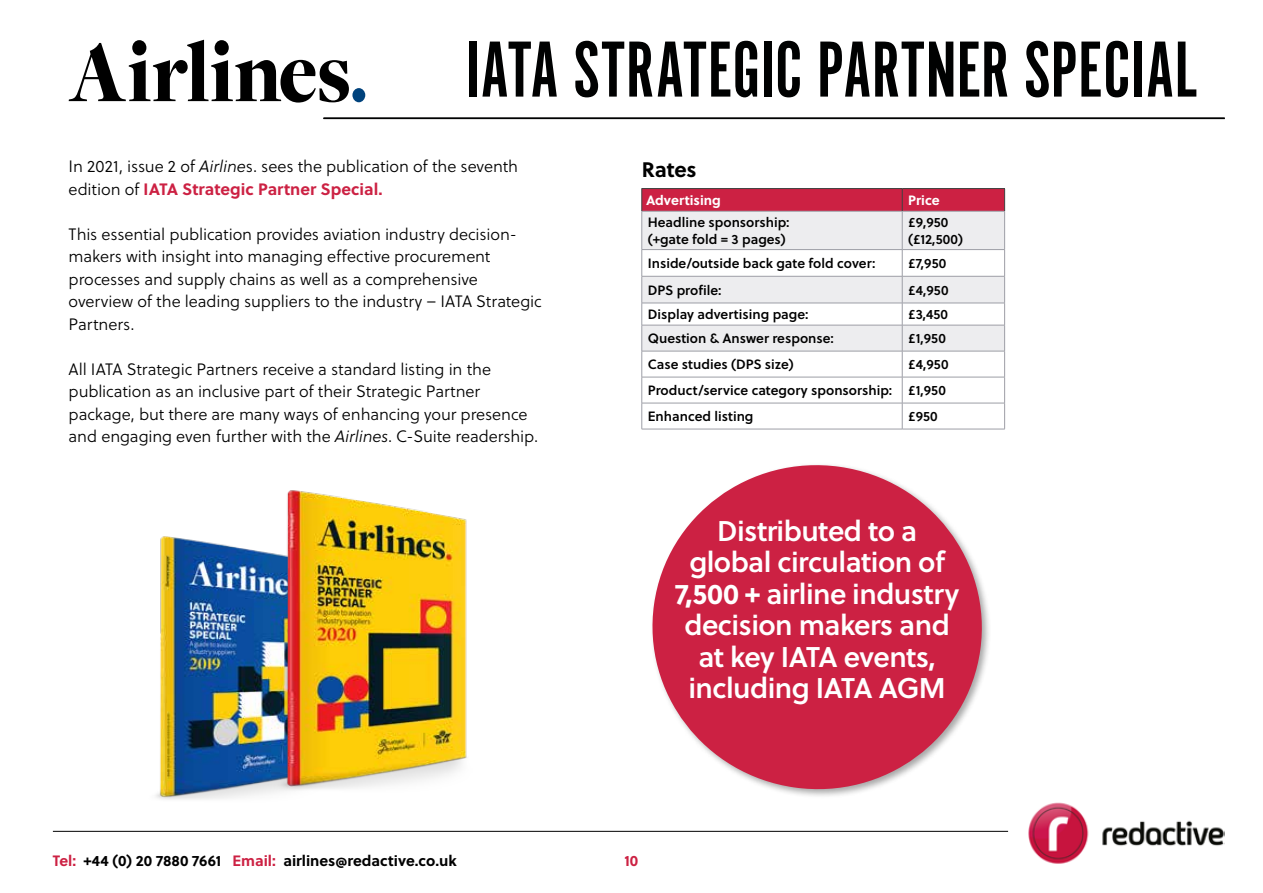
<style>
.page{position:relative;width:1263px;height:893px;background:#fff}
.page>*{position:absolute;margin:0;border:0;box-sizing:border-box;transform-origin:0 0}
.t1{font:82.5px "Alternate Got No 1 D";color:#000101}
.t2{font:28.5px/31.5px "Soleil Sb";letter-spacing:-.02em;color:#fff;text-align:center}
.t3{font:700 21px "Soleil";letter-spacing:-.01em;color:#000}
.t4{font:16.5px/22.5px "Soleil Lt";letter-spacing:-.005em;color:#000}
.t5{font:700 16.5px "Soleil";color:#cc2143}
.t6{font:700 15px "Soleil";color:#000}
.t7{font:700 15px "Soleil";color:#cc2143}
.t8{font:13.5px/16.2px "Soleil Sb";color:#000}
.t9{font:700 13.5px "Soleil";color:#fff}
.s1{font-style:italic}
.s2{font-family:"Soleil Lt";font-weight:400;color:#000}
.s3{font-family:"Soleil";font-weight:700}
.s4{color:#cc2143}
</style>
<div class="page">
<hr style="left:53px;top:831px;width:955px;height:1px;background:#000">
<hr style="left:323px;top:118px;width:902px;height:1px;background:#000101">
<img style="left:1028px;top:802px;width:197px;height:62px">
<div style="left:352px;top:88px;width:13px;height:14px;background:#00427c;border-radius:50%"></div>
<svg style="left:69px;top:40px;width:280px;height:63px"></svg>
<svg style="left:652px;top:465px;width:337px;height:331px;fill:#cc2143"></svg>
<svg style="left:642px;top:212px;width:362px;height:139px;fill:#ededef"></svg>
<hr style="left:642px;top:276px;width:260px;height:1px;background:#9d9ea6">
<hr style="left:902px;top:276px;width:103px;height:1px;background:#9d9ea6">
<hr style="left:642px;top:303px;width:260px;height:1px;background:#9d9ea6">
<hr style="left:902px;top:303px;width:103px;height:1px;background:#9d9ea6">
<hr style="left:642px;top:325px;width:260px;height:1px;background:#9d9ea6">
<hr style="left:902px;top:325px;width:103px;height:1px;background:#9d9ea6">
<hr style="left:642px;top:351px;width:260px;height:1px;background:#9d9ea6">
<hr style="left:902px;top:351px;width:103px;height:1px;background:#9d9ea6">
<hr style="left:642px;top:377px;width:260px;height:1px;background:#9d9ea6">
<hr style="left:902px;top:377px;width:103px;height:1px;background:#9d9ea6">
<hr style="left:642px;top:403px;width:260px;height:1px;background:#9d9ea6">
<svg style="left:641px;top:250px;width:1px;height:179px"></svg>
<hr style="left:902px;top:403px;width:103px;height:1px;background:#9d9ea6">
<svg style="left:902px;top:250px;width:1px;height:179px"></svg>
<svg style="left:1004px;top:250px;width:1px;height:179px"></svg>
<hr style="left:642px;top:429px;width:260px;height:1px;background:#9d9ea6">
<hr style="left:902px;top:429px;width:103px;height:1px;background:#9d9ea6">
<hr style="left:642px;top:211px;width:260px;height:1px;background:#9d9ea6">
<hr style="left:641px;top:211px;width:1px;height:38px;background:#9d9ea6">
<hr style="left:1004px;top:211px;width:1px;height:38px;background:#9d9ea6">
<hr style="left:642px;top:249px;width:260px;height:1px;background:#9d9ea6">
<hr style="left:902px;top:211px;width:103px;height:1px;background:#9d9ea6">
<hr style="left:902px;top:211px;width:1px;height:38px;background:#9d9ea6">
<hr style="left:902px;top:249px;width:103px;height:1px;background:#9d9ea6">
<hr style="left:641px;top:188px;width:261px;height:1px;background:#404040">
<hr style="left:902px;top:188px;width:103px;height:1px;background:#404040">
<div style="left:641px;top:189px;width:364px;height:22px;background:#cc2143"></div>
<img style="left:156px;top:536px;width:81px;height:264px">
<img style="left:237px;top:490px;width:230px;height:307px">
<h1 class="t1" style="left:466px;top:26px;width:734px">IATA STRATEGIC PARTNER SPECIAL</h1>
<p class="t4" style="left:69px;top:155px;width:451px">In 2021, issue 2 of <span class="s1">Airline</span>s. sees the publication of the seventh</p>
<p class="t5" style="left:69px;top:176px;width:315px"><span class="s2">edition of</span> IATA Strategic Partner Special.</p>
<p class="t4" style="left:69px;top:223px;width:475px">This essential publication provides aviation industry decision&shy;makers with insight into managing effective procurement processes and supply chains as well as a comprehensive overview of the leading suppliers to the industry – IATA Strategic Partners.</p>
<p class="t4" style="left:69px;top:358px;width:471px">All IATA Strategic Partners receive a standard listing in the publication as an inclusive part of their Strategic Partner package, but there are many ways of enhancing your presence and engaging even further with the <span class="s1">Airlines</span>. C-Suite readership.</p>
<p class="t3" style="left:642px;top:153px;width:56px">Rates</p>
<p class="t9" style="left:646px;top:190px;width:76px">Advertising</p>
<p class="t9" style="left:908px;top:190px;width:33px">Price</p>
<p class="t8" style="left:648px;top:214px;width:143px">Headline sponsorship: (+gate fold = 3 pages)</p>
<p class="t8" style="left:908px;top:214px;width:56px">£9,950 (£12,500)</p>
<p class="t8" style="left:648px;top:255px;width:229px">Inside/outside back gate fold cover:</p>
<p class="t8" style="left:908px;top:255px;width:40px">£7,950</p>
<p class="t8" style="left:648px;top:281px;width:75px">DPS profile:</p>
<p class="t8" style="left:908px;top:281px;width:42px">£4,950</p>
<p class="t8" style="left:648px;top:306px;width:162px">Display advertising page:</p>
<p class="t8" style="left:908px;top:306px;width:41px">£3,450</p>
<p class="t8" style="left:648px;top:330px;width:188px">Question &amp; Answer response:</p>
<p class="t8" style="left:908px;top:330px;width:39px">£1,950</p>
<p class="t8" style="left:648px;top:356px;width:147px">Case studies (DPS size)</p>
<p class="t8" style="left:648px;top:351px;width:302px;line-height:26px;text-indent:260px">£4,950<br>Product/service category sponsorship: £1,950<br>Enhanced listing</p>
<p class="t8" style="left:908px;top:408px;width:31px">£950</p>
<h2 class="t2" style="left:675px;top:514px;width:286px">Distributed to a global circulation of<br><span class="s3">7,500 +</span> airline industry decision makers and at key IATA events, including IATA AGM</h2>
<p class="t6" style="left:53px;top:849px;width:405px"><span class="s4">Tel:</span> +44 (0) 20 7880 7661 <span class="s4">Email:</span> airlines@redactive.co.uk</p>
<p class="t7" style="left:625px;top:849px;width:15px">10</p>
</div>
